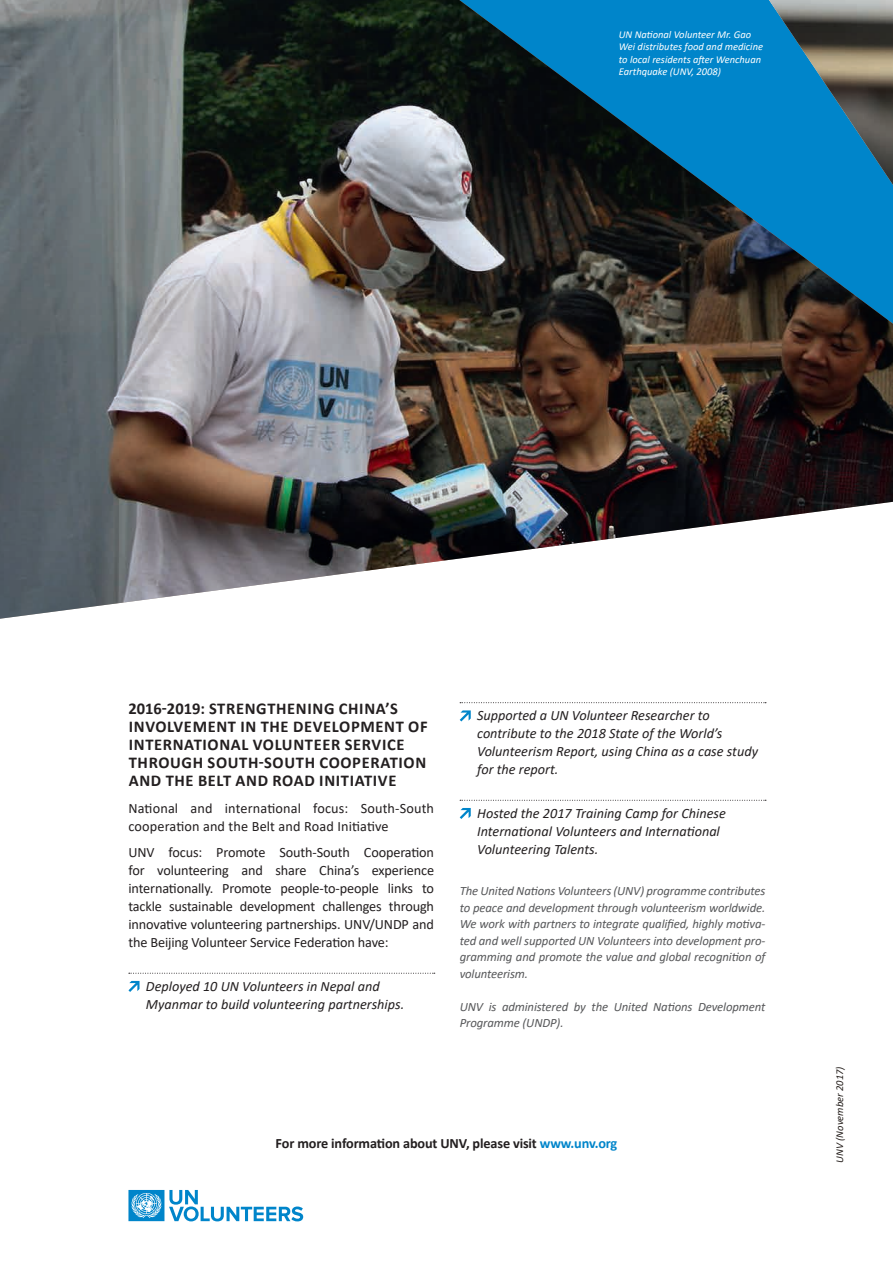
<style>
.page{position:relative;width:893px;height:1263px;background:#fff}
.page>*{position:absolute;margin:0;border:0;box-sizing:border-box;transform-origin:0 0}
.t1{font:700 16.5px/18px "Calibri";letter-spacing:.04em;color:#231f20}
.t2{font:14.25px/18px "Calibri";color:#231f20}
.t3{font:italic 14.25px/18px "Calibri";color:#231f20}
.t4{font:700 14.25px "Calibri";letter-spacing:-.01em;color:#231f20}
.t5{font:italic 12.75px/16.5px "Calibri";letter-spacing:-.01em;color:#57585a;text-align:justify}
.t6{font:italic 10.5px/12.6px "Calibri";color:#fff}
.t7{font:italic 10.5px "Calibri";color:#241e1b}
.s1{color:#0085ca}
</style>
<div class="page">
<img style="left:0;top:0;width:893px;height:619px">
<img style="left:769px;top:0;width:124px;height:185px">
<svg style="left:129px;top:973px;width:306px;height:1px"></svg>
<svg style="left:128px;top:981px;width:12px;height:11px"></svg>
<svg style="left:460px;top:702px;width:306px;height:1px"></svg>
<svg style="left:460px;top:800px;width:306px;height:1px"></svg>
<svg style="left:460px;top:710px;width:11px;height:11px"></svg>
<svg style="left:460px;top:808px;width:11px;height:11px"></svg>
<svg style="left:128px;top:1190px;width:175px;height:31px"></svg>
<p class="t6" style="left:619px;top:27px;width:146px">UN National Volunteer Mr. Gao<br>Wei distributes food and medicine to local residents after Wenchuan<br>Earthquake (UNV, 2008)</p>
<p class="t1" style="left:128px;top:699px;width:301px">2016-2019: STRENGTHENING CHINA’S INVOLVEMENT IN THE DEVELOPMENT OF INTERNATIONAL VOLUNTEER SERVICE THROUGH SOUTH-SOUTH COOPERATION AND THE BELT AND ROAD INITIATIVE</p>
<p class="t2" style="left:128px;top:798px;width:307px">National and international focus: South-South cooperation and the Belt and Road Initiative</p>
<p class="t2" style="left:128px;top:843px;width:307px;text-align:justify">UNV focus: Promote South-South Cooperation for volunteering and share China’s experience internationally. Promote people-to-people links to tackle sustainable development challenges through innovative volunteering partnerships. UNV/UNDP and the Beijing Volunteer Service Federation have:</p>
<p class="t3" style="left:146px;top:976px;width:260px">Deployed 10 UN Volunteers in Nepal and<br>Myanmar to build volunteering partnerships.</p>
<p class="t3" style="left:477px;top:706px;width:282px">Supported a UN Volunteer Researcher to contribute to the 2018 State of the World’s Volunteerism Report, using China as a case study for the report.</p>
<p class="t3" style="left:477px;top:803px;width:250px">Hosted the 2017 Training Camp for Chinese<br>International Volunteers and International<br>Volunteering Talents.</p>
<p class="t5" style="left:460px;top:882px;width:307px">The United Nations Volunteers (UNV) programme contributes to peace and development through volunteerism worldwide.<br>We work with partners to integrate qualified, highly motiva&shy;ted and well supported UN Volunteers into development pro&shy;gramming and promote the value and global recognition of volunteerism.</p>
<p class="t5" style="left:460px;top:997px;width:307px">UNV is administered by the United Nations Development<br>Programme (UNDP).</p>
<p class="t4" style="left:276px;top:1133px;width:343px">For more information about UNV, please visit <span class="s1">www.unv.org</span></p>
<p class="t7" style="left:832px;top:1162px;width:98px;rotate:-90deg">UNV (November 2017)</p>
</div>
